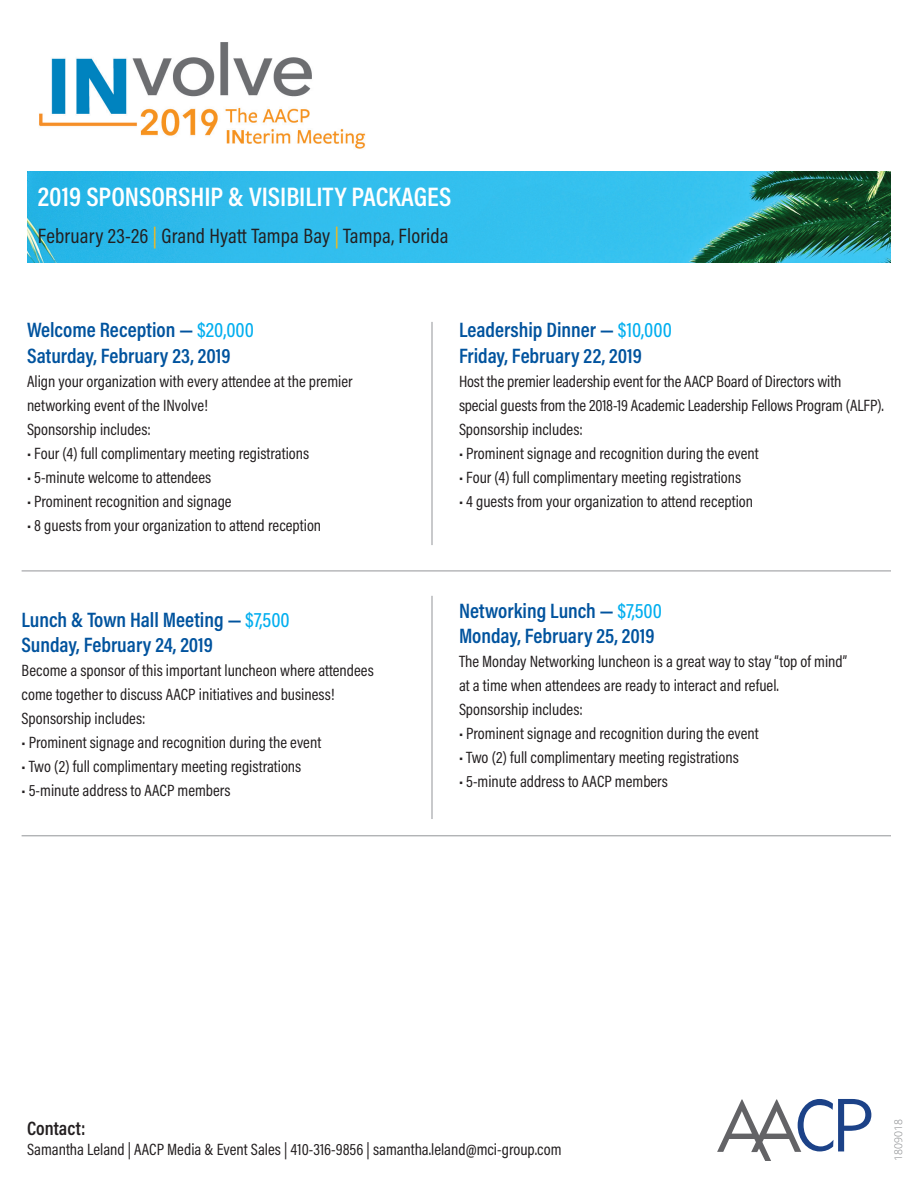
<style>
.page{position:relative;width:918px;height:1188px;background:#fff}
.page>*{position:absolute;margin:0;border:0;box-sizing:border-box;transform-origin:0 0}
.t1{font:600 27px "Acumin Pro Cond";color:#fff}
.t2{font:600 21px/25.2px "Acumin Pro Cond";color:#01539e}
.t3{font:21px "Acumin Pro Cond";letter-spacing:.01em;color:#231f20}
.t4{font:600 19.5px "Acumin Pro Cond";color:#231f20}
.t5{font:16.5px/24px "Acumin Pro Cond";color:#231f20}
.t6{font:300 10.5px "Open Sans";color:#808285}
.s1{color:#fcb814}
.s2{font-weight:500;color:#00aeef}
</style>
<div class="page">
<svg style="left:717px;top:1099px;width:154px;height:62px"></svg>
<hr style="left:22px;top:571px;width:869px;height:1px;background:#939598">
<hr style="left:432px;top:322px;width:1px;height:223px;background:#939598">
<hr style="left:432px;top:596px;width:1px;height:223px;background:#939598">
<hr style="left:22px;top:836px;width:869px;height:1px;background:#939598">
<img style="left:27px;top:171px;width:864px;height:92px">
<img style="left:39px;top:42px;width:327px;height:107px">
<h1 class="t1" style="left:38px;top:179px;width:415px">2019 SPONSORSHIP &amp; VISIBILITY PACKAGES</h1>
<p class="t3" style="left:38px;top:222px;width:412px">February 23-26 <span class="s1">|</span> Grand Hyatt Tampa Bay <span class="s1">|</span> Tampa, Florida</p>
<p class="t2" style="left:27px;top:317px;width:229px">Welcome Reception — <span class="s2">$20,000<br></span>Saturday, February 23, 2019</p>
<p class="t5" style="left:27px;top:369px;width:327px">Align your organization with every attendee at the premier networking event of the INvolve!<br>Sponsorship includes:</p>
<p class="t5" style="left:27px;top:441px;width:284px">• Four (4) full complimentary meeting registrations</p>
<p class="t5" style="left:27px;top:465px;width:186px">• 5-minute welcome to attendees</p>
<p class="t5" style="left:27px;top:489px;width:206px">• Prominent recognition and signage</p>
<p class="t5" style="left:27px;top:513px;width:296px">• 8 guests from your organization to attend reception</p>
<p class="t2" style="left:22px;top:606px;width:270px">Lunch &amp; Town Hall Meeting — <span class="s2">$7,500<br></span>Sunday, February 24, 2019</p>
<p class="t5" style="left:22px;top:658px;width:354px">Become a sponsor of this important luncheon where attendees come together to discuss AACP initiatives and business!<br>Sponsorship includes:</p>
<p class="t5" style="left:22px;top:730px;width:301px">• Prominent signage and recognition during the event</p>
<p class="t5" style="left:22px;top:754px;width:281px">• Two (2) full complimentary meeting registrations</p>
<p class="t5" style="left:22px;top:778px;width:211px">• 5-minute address to AACP members</p>
<p class="t2" style="left:459px;top:317px;width:214px">Leadership Dinner — <span class="s2">$10,000<br></span>Friday, February 22, 2019</p>
<p class="t5" style="left:459px;top:369px;width:427px">Host the premier leadership event for the AACP Board of Directors with special guests from the 2018-19 Academic Leadership Fellows Program (ALFP).<br>Sponsorship includes:</p>
<p class="t5" style="left:459px;top:441px;width:301px">• Prominent signage and recognition during the event</p>
<p class="t5" style="left:459px;top:465px;width:284px">• Four (4) full complimentary meeting registrations</p>
<p class="t5" style="left:459px;top:489px;width:296px">• 4 guests from your organization to attend reception</p>
<p class="t2" style="left:459px;top:597px;width:205px">Networking Lunch — <span class="s2">$7,500<br></span>Monday, February 25, 2019</p>
<p class="t5" style="left:459px;top:649px;width:390px">The Monday Networking luncheon is a great way to stay “top of mind” at a time when attendees are ready to interact and refuel.<br>Sponsorship includes:</p>
<p class="t5" style="left:459px;top:721px;width:301px">• Prominent signage and recognition during the event</p>
<p class="t5" style="left:459px;top:745px;width:281px">• Two (2) full complimentary meeting registrations</p>
<p class="t5" style="left:459px;top:769px;width:211px">• 5-minute address to AACP members</p>
<p class="t4" style="left:27px;top:1115px;width:60px">Contact:</p>
<p class="t5" style="left:27px;top:1137px;width:536px">Samantha Leland | AACP Media &amp; Event Sales | 410-316-9856 | samantha.leland@mci-group.com</p>
<p class="t6" style="left:891px;top:1161px;width:43px;rotate:-90deg">1809018</p>
</div>
